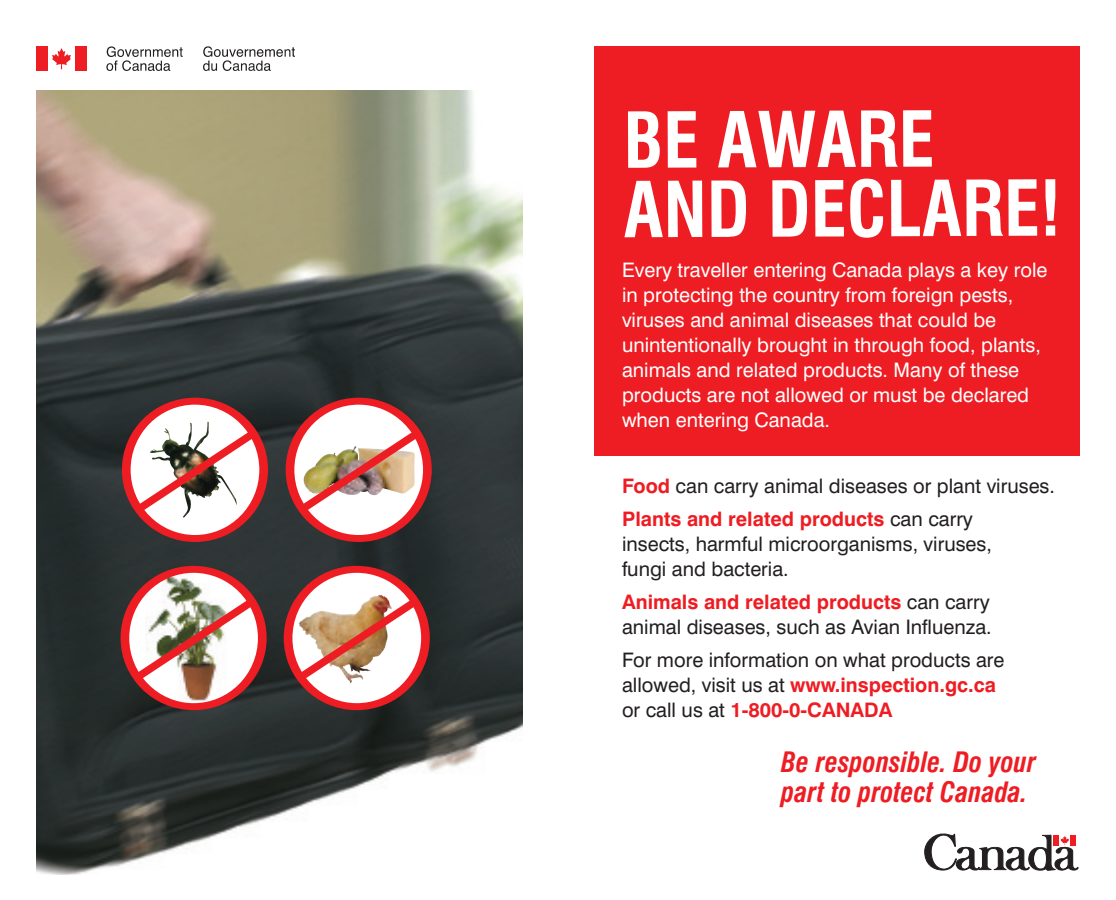
<style>
.page{position:relative;width:1116px;height:900px;background:#fff}
.page>*{position:absolute;margin:0;border:0;box-sizing:border-box;transform-origin:0 0}
.t1{font:700 condensed 75px/69.2px "Swiss 721 BT";letter-spacing:-.005em;color:#fff}
.t2{font:italic 700 condensed 27.4px/30px "Swiss 721 BT";color:#ee1d23}
.t3{font:20px/25px "Swiss 721 BT";color:#231f20}
.t4{font:20px/25px "Swiss 721 BT";color:#fff}
.s1{font-weight:700;color:#ee1d23}
</style>
<div class="page">
<div style="left:594px;top:46px;width:486px;height:409px;background:#ee1d23"></div>
<img style="left:36px;top:90px;width:486px;height:785px">
<svg style="left:924px;top:833px;width:154px;height:38px"></svg>
<div style="left:36px;top:46px;width:12px;height:25px;background:#ee1d23"></div>
<div style="left:75px;top:46px;width:11px;height:25px;background:#ee1d23"></div>
<svg style="left:52px;top:48px;width:19px;height:21px"></svg>
<svg style="left:106px;top:46px;width:77px;height:25px"></svg>
<svg style="left:203px;top:46px;width:92px;height:25px"></svg>
<svg style="left:126px;top:401px;width:138px;height:137px"></svg>
<img style="left:149px;top:422px;width:88px;height:2px">
<div style="left:122px;top:397px;width:146px;height:145px;border:8px solid #ee1d23;border-radius:50%"></div>
<svg style="left:127px;top:424px;width:138px;height:95px"></svg>
<svg style="left:290px;top:401px;width:137px;height:137px"></svg>
<div style="left:286px;top:397px;width:145px;height:145px;border:8px solid #ee1d23;border-radius:50%"></div>
<img style="left:291px;top:424px;width:138px;height:95px">
<img style="left:146px;top:569px;width:88px;height:136px">
<div style="left:121px;top:565px;width:145px;height:146px;border:8px solid #ee1d23;border-radius:50%"></div>
<svg style="left:126px;top:592px;width:138px;height:95px"></svg>
<svg style="left:288px;top:569px;width:138px;height:137px"></svg>
<div style="left:284px;top:565px;width:145px;height:146px;border:8px solid #ee1d23;border-radius:50%"></div>
<svg style="left:289px;top:592px;width:138px;height:95px"></svg>
<h1 class="t1" style="left:624px;top:112px;width:418px">BE AWARE<br>AND DECLARE</h1>
<p class="t4" style="left:622px;top:259px;width:427px">Every traveller entering Canada plays a key role in protecting the country from foreign pests, viruses and animal diseases that could be unintentionally brought in through food, plants, animals and related products. Many of these products are not allowed or must be declared when entering Canada.</p>
<p class="t3" style="left:622px;top:471px;width:434px;line-height:33px"><span class="s1">Food</span> can carry animal diseases or plant viruses.<br><span class="s1">Plants and related products</span> can carry</p>
<p class="t3" style="left:622px;top:533px;width:371px">insects, harmful microorganisms, viruses, fungi and bacteria.</p>
<p class="t3" style="left:622px;top:591px;width:371px"><span class="s1">Animals and related products</span> can carry animal diseases, such as Avian Influenza.</p>
<p class="t3" style="left:622px;top:649px;width:384px;text-indent:11px">or more information on what products are allowed, visit us at <span class="s1">www.inspection.gc.ca </span>or call us at <span class="s1">1-800-0-CANADA</span></p>
<h2 class="t2" style="left:781px;top:750px;width:257px">Be responsible. Do your part to protect Canada.</h2>
</div>
